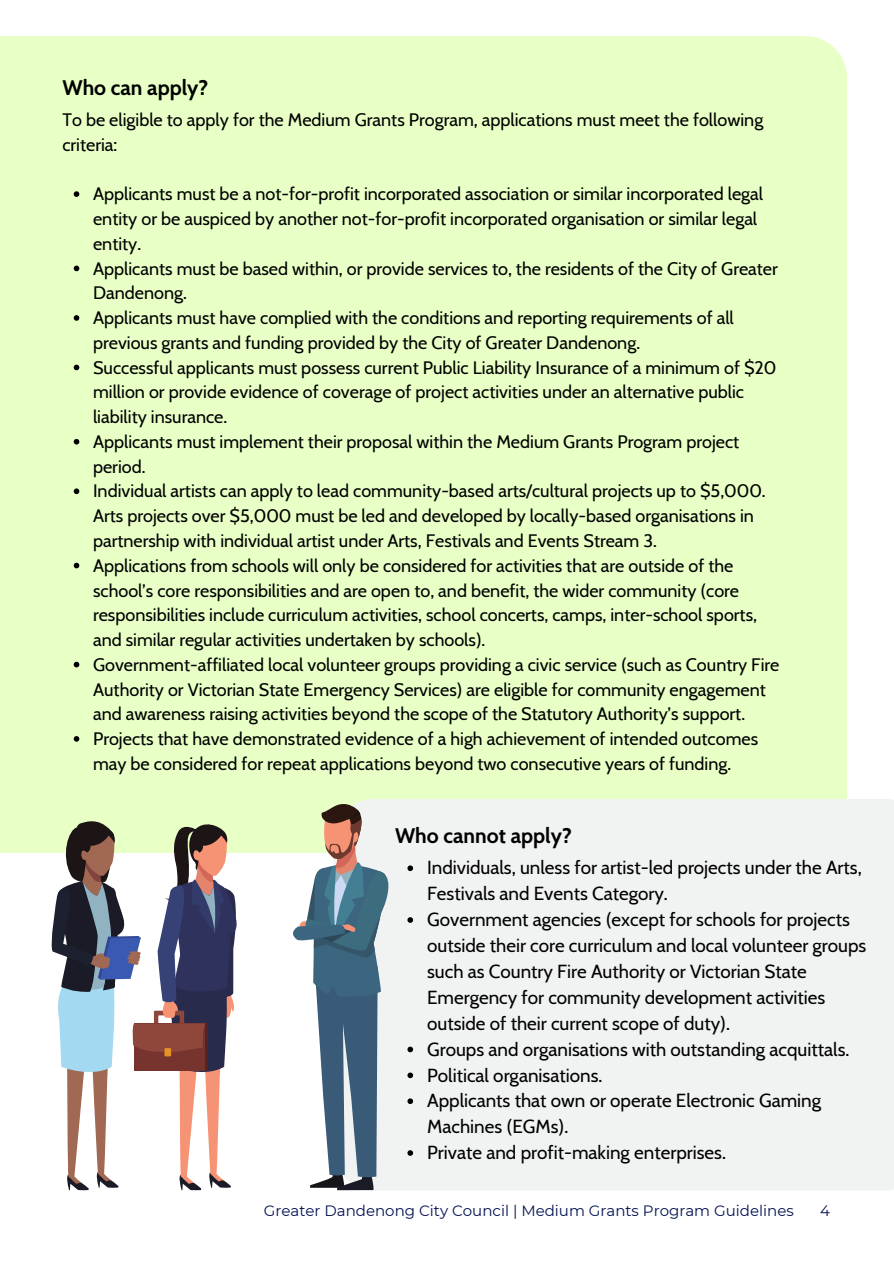
<style>
.page{position:relative;width:894px;height:1264px;background:#fff}
.page>*{position:absolute;margin:0;border:0;box-sizing:border-box;transform-origin:0 0}
.t1{font:700 21px "Cabin";color:#000}
.t2{font:18.9px/25.8px "Cabin";color:#000}
.t3{font:18px/24.8px "Cabin";color:#000}
.t4{font:15px "Montserrat";color:#041253}
</style>
<div class="page">
<div style="left:0;top:36px;width:846px;height:817px;background:#e8ffc6"></div>
<svg style="left:74px;top:191px;width:5px;height:6px"></svg>
<svg style="left:74px;top:265px;width:5px;height:6px"></svg>
<svg style="left:74px;top:315px;width:5px;height:6px"></svg>
<svg style="left:74px;top:364px;width:5px;height:6px"></svg>
<svg style="left:74px;top:439px;width:5px;height:5px"></svg>
<svg style="left:74px;top:488px;width:5px;height:6px"></svg>
<svg style="left:74px;top:562px;width:5px;height:6px"></svg>
<svg style="left:74px;top:661px;width:5px;height:6px"></svg>
<svg style="left:74px;top:736px;width:5px;height:5px"></svg>
<div style="left:395px;top:798px;width:498px;height:392px;background:#f1f2f2"></div>
<svg style="left:287px;top:798px;width:108px;height:392px"></svg>
<svg style="left:49px;top:816px;width:192px;height:374px"></svg>
<svg style="left:407px;top:865px;width:6px;height:6px"></svg>
<svg style="left:407px;top:917px;width:6px;height:5px"></svg>
<svg style="left:407px;top:1046px;width:6px;height:6px"></svg>
<svg style="left:407px;top:1072px;width:6px;height:6px"></svg>
<svg style="left:407px;top:1098px;width:6px;height:6px"></svg>
<svg style="left:407px;top:1150px;width:6px;height:5px"></svg>
<h2 class="t1" style="left:62px;top:74px;width:147px">Who can apply?</h2>
<h2 class="t3" style="left:62px;top:107px;width:702px">To be eligible to apply for the Medium Grants Program, applications must meet the following criteria:</h2>
<p class="t3" style="left:93px;top:181px;width:671px">Applicants must be a not-for-profit incorporated association or similar incorporated legal entity or be auspiced by another not-for-profit incorporated organisation or similar legal entity.</p>
<p class="t3" style="left:93px;top:256px;width:686px">Applicants must be based within, or provide services to, the residents of the City of Greater<br>Dandenong.</p>
<p class="t3" style="left:93px;top:305px;width:642px">Applicants must have complied with the conditions and reporting requirements of all previous grants and funding provided by the City of Greater Dandenong.</p>
<p class="t3" style="left:93px;top:355px;width:684px">Successful applicants must possess current Public Liability Insurance of a minimum of $20 million or provide evidence of coverage of project activities under an alternative public liability insurance.</p>
<p class="t3" style="left:93px;top:429px;width:647px">Applicants must implement their proposal within the Medium Grants Program project period.</p>
<p class="t3" style="left:93px;top:478px;width:674px">Individual artists can apply to lead community-based arts/cultural projects up to $5,000.<br>Arts projects over $5,000 must be led and developed by locally-based organisations in partnership with individual artist under Arts, Festivals and Events Stream 3.</p>
<p class="t3" style="left:93px;top:553px;width:665px">Applications from schools will only be considered for activities that are outside of the school’s core responsibilities and are open to, and benefit, the wider community (core responsibilities include curriculum activities, school concerts, camps, inter-school sports, and similar regular activities undertaken by schools).</p>
<p class="t3" style="left:93px;top:652px;width:687px">Government-affiliated local volunteer groups providing a civic service (such as Country Fire<br>Authority or Victorian State Emergency Services) are eligible for community engagement and awareness raising activities beyond the scope of the Statutory Authority’s support.</p>
<p class="t3" style="left:93px;top:726px;width:666px">Projects that have demonstrated evidence of a high achievement of intended outcomes may be considered for repeat applications beyond two consecutive years of funding.</p>
<p class="t1" style="left:395px;top:822px;width:178px">Who cannot apply?</p>
<p class="t2" style="left:427px;top:854px;width:436px">Individuals, unless for artist-led projects under the Arts,<br>Festivals and Events Category.</p>
<p class="t2" style="left:427px;top:906px;width:440px">Government agencies (except for schools for projects outside their core curriculum and local volunteer groups such as Country Fire Authority or Victorian State Emergency for community development activities outside of their current scope of duty).</p>
<p class="t2" style="left:427px;top:1035px;width:423px">Groups and organisations with outstanding acquittals.</p>
<p class="t2" style="left:427px;top:1061px;width:177px">Political organisations.</p>
<p class="t2" style="left:427px;top:1087px;width:395px">Applicants that own or operate Electronic Gaming<br>Machines (EGMs).</p>
<p class="t2" style="left:427px;top:1139px;width:300px">Private and profit-making enterprises.</p>
<p class="t4" style="left:264px;top:1201px;width:531px">Greater Dandenong City Council | Medium Grants Program Guidelines</p>
<h1 class="t4" style="left:819px;top:1201px;width:11px">4</h1>
</div>
